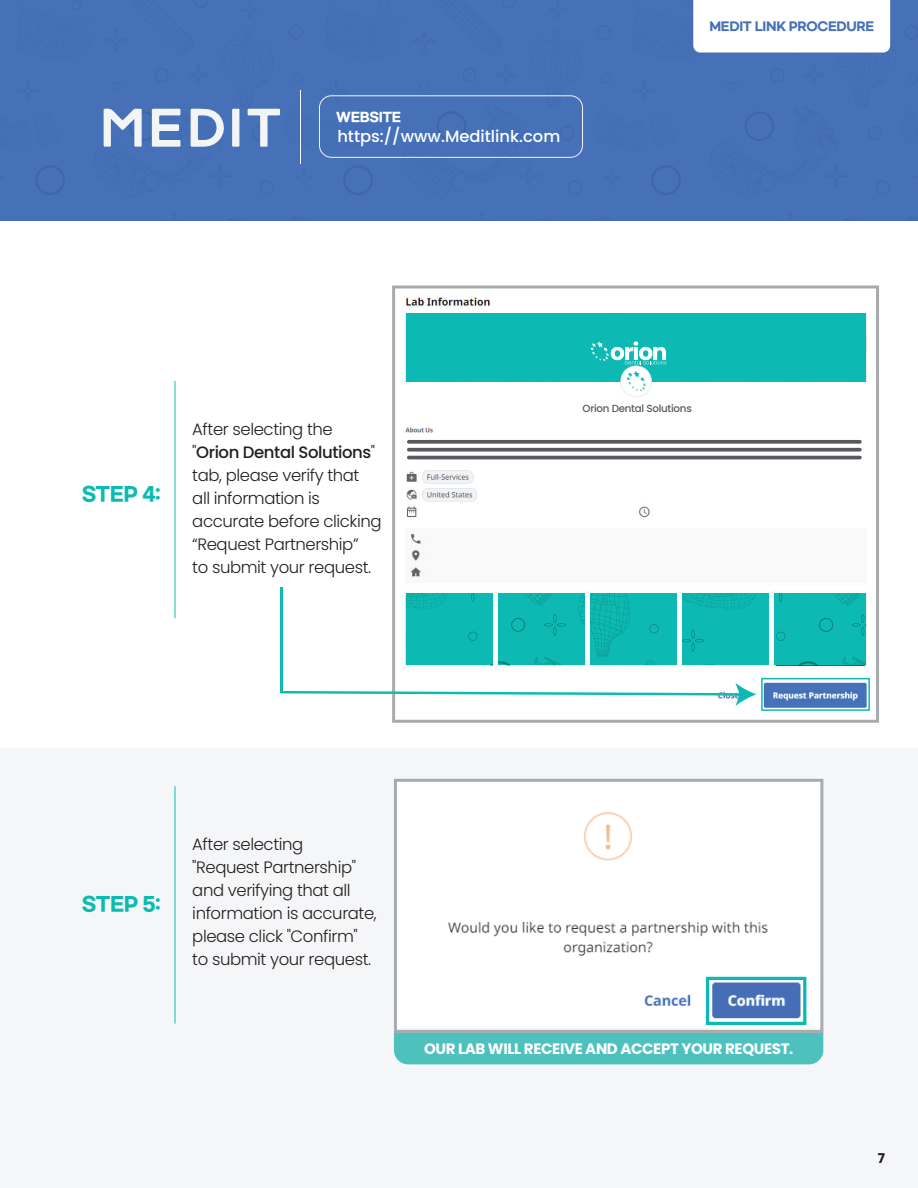
<style>
.page{position:relative;width:918px;height:1188px;background:#fff}
.page>*{position:absolute;margin:0;border:0;box-sizing:border-box;transform-origin:0 0}
.t1{font:700 19.35px "Gmarket Sans";letter-spacing:-.025em;color:#0dbab3}
.t2{font:300 16.5px/23.1px "Poppins";letter-spacing:-.025em;color:#231f20}
.t3{font:500 16.35px "Poppins";color:#fff}
.t4{font:700 15px "Poppins";letter-spacing:-.025em;color:#fff}
.t5{font:700 13.5px "Poppins";color:#231f20}
.t6{font:700 12.75px "Gmarket Sans";letter-spacing:-.025em;color:#fff}
.t7{font:700 11.85px "Gmarket Sans";letter-spacing:-.025em;color:#4671b8}
.t8{font:500 10.35px "Poppins";letter-spacing:-.025em;color:#585a5d}
.s1{font-weight:500}
</style>
<div class="page">
<div style="left:0;top:749px;width:918px;height:439px;background:#f5f6f7"></div>
<div style="left:0;top:0;width:918px;height:220px;background:#4671b8"></div>
<div style="left:693px;top:0;width:197px;height:53px;background:#fff"></div>
<hr style="left:300px;top:90px;width:1px;height:73px;background:#fff">
<div style="left:319px;top:96px;width:264px;height:62px;border:1px solid #f3f4f4;border-radius:12px"></div>
<div style="left:394px;top:1033px;width:429px;height:31px;background:#4cc1be"></div>
<svg style="left:104px;top:108px;width:38px;height:39px"></svg>
<svg style="left:191px;top:109px;width:33px;height:38px"></svg>
<svg style="left:152px;top:109px;width:29px;height:38px"></svg>
<svg style="left:247px;top:109px;width:33px;height:38px"></svg>
<svg style="left:232px;top:109px;width:7px;height:38px"></svg>
<hr style="left:175px;top:381px;width:1px;height:237px;background:#0dbab3">
<hr style="left:175px;top:787px;width:1px;height:236px;background:#0dbab3">
<img style="left:405px;top:296px;width:465px;height:382px">
<div style="left:405px;top:438px;width:462px;height:24px;background:linear-gradient(to right,#fff,#fff)"></div>
<div style="left:406px;top:314px;width:460px;height:68px;background:#0dbab3"></div>
<div style="left:577px;top:397px;width:127px;height:16px;background:#fff"></div>
<svg style="left:590px;top:341px;width:76px;height:56px"></svg>
<svg style="left:407px;top:440px;width:455px;height:4px;fill:#585a5d"></svg>
<svg style="left:407px;top:448px;width:455px;height:4px;fill:#585a5d"></svg>
<hr style="left:407px;top:456px;width:455px;height:3px;background:#585a5d;border-radius:2px">
<div style="left:406px;top:593px;width:86px;height:72px;background:#0dbab3"></div>
<svg style="left:498px;top:593px;width:87px;height:72px;fill:#0dbab3"></svg>
<svg style="left:590px;top:593px;width:86px;height:72px;fill:#0dbab3"></svg>
<div style="left:683px;top:593px;width:86px;height:72px;background:#0dbab3"></div>
<div style="left:774px;top:593px;width:92px;height:72px;background:#0dbab3"></div>
<div style="left:426px;top:533px;width:300px;height:49px;background:#f9f9fa"></div>
<div style="left:420px;top:505px;width:34px;height:15px;background:#fff"></div>
<div style="left:654px;top:505px;width:66px;height:14px;background:#fff"></div>
<div style="left:392px;top:285px;width:487px;height:438px;border:3px solid #a7abad"></div>
<svg style="left:281px;top:678px;width:589px;height:33px"></svg>
<hr style="left:281px;top:588px;width:2px;height:105px;background:#0dbab3">
<div style="left:448px;top:812px;width:359px;height:213px;background:#fff"></div>
<div style="left:394px;top:779px;width:429px;height:254px;border:3px solid #a7abad"></div>
<svg style="left:706px;top:977px;width:100px;height:48px"></svg>
<p class="t6" style="left:336px;top:110px;width:67px">WEBSITE</p>
<p class="t3" style="left:337px;top:127px;width:224px">https://www.Meditlink.com</p>
<p class="t7" style="left:709px;top:20px;width:166px">MEDIT LINK PROCEDURE</p>
<p class="t1" style="left:82px;top:483px;width:81px">STEP 4:</p>
<p class="t2" style="left:192px;top:418px;width:191px">After selecting the "<span class="s1">Orion Dental Solutions</span>" tab, please verify that<br>all information is accurate before clicking “Request Partnership”<br>to submit your request.</p>
<p class="t8" style="left:583px;top:402px;width:111px">Orion Dental Solutions</p>
<p class="t1" style="left:82px;top:893px;width:80px">STEP 5:</p>
<p class="t2" style="left:192px;top:832px;width:186px">After selecting<br>"Request Partnership" and verifying that all information is accurate, please click "Confirm" to submit your request.</p>
<p class="t4" style="left:424px;top:1040px;width:371px">OUR LAB WILL RECEIVE AND ACCEPT YOUR REQUEST.</p>
<p class="t5" style="left:878px;top:1150px;width:9px">7</p>
</div>
